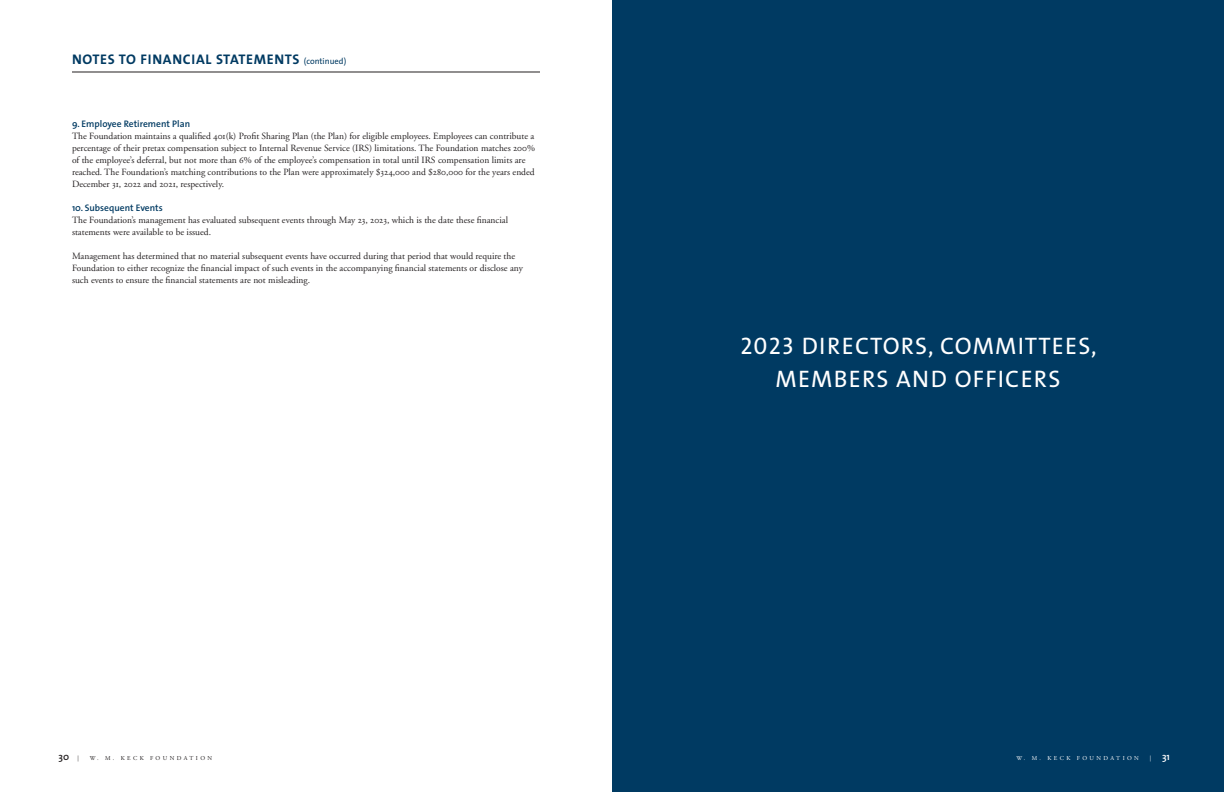
<style>
.page{position:relative;width:1224px;height:792px;background:#fff}
.page>*{position:absolute;margin:0;border:0;box-sizing:border-box;transform-origin:0 0}
.t1{font:24px/33px "The Sans Caps";letter-spacing:.05em;color:#fff;text-align:center}
.t2{font:14px "The Sans Bold Caps";letter-spacing:.05em;color:#003a62}
.t3{font:600 10px "The Sans";color:#231f20}
.t4{font:600 10px "The Sans";color:#fff}
.financial_tables{font:9.5px/12px "Adobe Garamond";color:#231f20}
.grant_subheads{font:600 9.5px "The Sans";color:#003a62}
.t5{font:6px "Adobe Garamond";letter-spacing:.4em;color:#231f20}
.t6{font:6px "Adobe Garamond";letter-spacing:.4em;color:#fff}
.s1{font-family:"The Sans";font-size:8.5px}
.s2{font-family:"Adobe Garamond Exp"}
.s3{font-family:"Adobe Garamond";font-weight:400;font-size:6px}
</style>
<div class="page">
<div style="left:612px;top:0;width:612px;height:792px;background:#003a62"></div>
<hr style="left:72px;top:72px;width:468px;height:1px;background:#231f20">
<p class="t2" style="left:72px;top:48px;width:276px">NOTES TO FINANCIAL STATEMENTS <span class="s1">(continued)</span></p>
<p class="grant_subheads" style="left:72px;top:116px;width:120px">9. Employee Retirement Plan</p>
<p class="financial_tables" style="left:72px;top:130px;width:465px">The Foundation maintains a qualified <span class="s2">401</span>(k) Profit Sharing Plan (the Plan) for eligible employees. Employees can contribute a percentage of their pretax compensation subject to Internal Revenue Service (IRS) limitations. The Foundation matches <span class="s2">200</span>% of the employee’s deferral, but not more than <span class="s2">6</span>% of the employee’s compensation in total until IRS compensation limits are reached. The Foundation’s matching contributions to the Plan were approximately $<span class="s2">324,000</span> and $<span class="s2">280,000</span> for the years ended December <span class="s2">31</span>, <span class="s2">2022</span> and <span class="s2">2021</span>, respectively.</p>
<p class="grant_subheads" style="left:72px;top:200px;width:92px">10. Subsequent Events</p>
<p class="financial_tables" style="left:72px;top:214px;width:438px">The Foundation’s management has evaluated subsequent events through May <span class="s2">23</span>, <span class="s2">2023</span>, which is the date these financial statements were available to be issued.</p>
<p class="financial_tables" style="left:72px;top:250px;width:453px">Management has determined that no material subsequent events have occurred during that period that would require the<br>Foundation to either recognize the financial impact of such events in the accompanying financial statements or disclose any such events to ensure the financial statements are not misleading.</p>
<p class="t1" style="left:740px;top:328px;width:358px">2023 DIRECTORS, COMMITTEES,<br>MEMBERS AND OFFICERS</p>
<p class="t3" style="left:58px;top:749px;width:22px">30 <span class="s3">|</span></p>
<p class="t5" style="left:90px;top:755px;width:124px">W. M. KECK FOUNDATION</p>
<p class="t6" style="left:1017px;top:755px;width:124px">W. M. KECK FOUNDATION</p>
<p class="t4" style="left:1150px;top:749px;width:22px"><span class="s3">|</span> 31</p>
</div>
